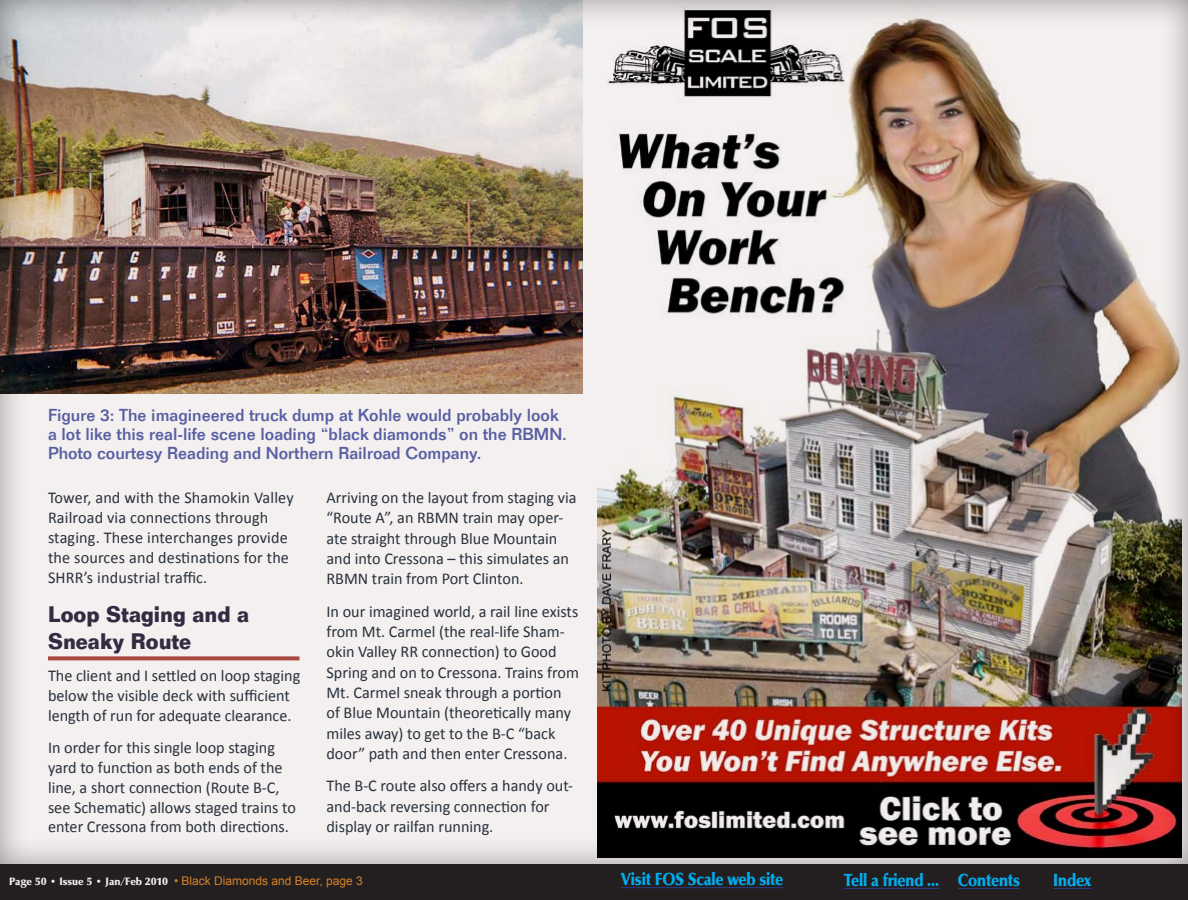
<style>
.page{position:relative;width:1188px;height:900px;background:#fff}
.page>*{position:absolute;margin:0;border:0;box-sizing:border-box;transform-origin:0 0}
.t1{font:700 22px/27.3px "Folio LT";color:#322c43;scale:.9 1}
.t2{font:18px "URW Classico Blac";letter-spacing:-.01em;color:#00aeef;scale:.9 1}
.t3{font:500 17px/19px "Folio";color:#585fa3}
.t4{font:16.5px/20.3px "Calibri";color:#28313d}
.t5{font:12px "Arial";color:#d78028}
.t6{font:11px "URW Classico Blac";color:#f4f0ef}
</style>
<div class="page">
<div style="left:0;top:864px;width:1188px;height:36px;background:#231f20"></div>
<div style="left:0;top:0;width:1188px;height:864px;background:#231f20;opacity:.45"></div>
<hr style="left:844px;top:888px;width:95px;height:1px;background:#253f8e">
<hr style="left:958px;top:888px;width:62px;height:1px;background:#253f8e">
<hr style="left:1053px;top:888px;width:38px;height:1px;background:#253f8e">
<svg style="left:48px;top:656px;width:252px;height:4px"></svg>
<img style="left:0;top:0;width:583px;height:394px">
<img style="left:598px;top:7px;width:583px;height:850px">
<hr style="left:621px;top:887px;width:162px;height:1px;background:#253f8e">
<p class="t3" style="left:48px;top:406px;width:520px">Figure 3: The imagineered truck dump at Kohle would probably look a lot like this real-life scene loading “black diamonds” on the RBMN.<br>Photo courtesy Reading and Northern Railroad Company.</p>
<p class="t4" style="left:48px;top:487px;width:247px;line-height:19.9px">Tower, and with the Shamokin Valley Railroad via connections through staging. These interchanges provide the sources and destinations for the SHRR’s industrial traffic.</p>
<h1 class="t1" style="left:48px;top:600px;width:225px">Loop Staging and a<br>Sneaky Route</h1>
<p class="t4" style="left:48px;top:665px;width:254px;line-height:19.9px">The client and I settled on loop staging below the visible deck with sufficient length of run for adequate clearance.</p>
<p class="t4" style="left:48px;top:737px;width:249px;line-height:19.7px">In order for this single loop staging yard to function as both ends of the line, a short connection (Route B-C, see Schematic) allows staged trains to enter Cressona from both directions.</p>
<p class="t4" style="left:326px;top:486px;width:252px">Arriving on the layout from staging via “Route A”, an RBMN train may oper&shy;ate straight through Blue Mountain and into Cressona – this simulates an RBMN train from Port Clinton.</p>
<p class="t4" style="left:326px;top:600px;width:254px">In our imagined world, a rail line exists from Mt. Carmel (the real-life Sham&shy;okin Valley RR connection) to Good Spring and on to Cressona. Trains from Mt. Carmel sneak through a portion of Blue Mountain (theoretically many miles away) to get to the B-C “back door” path and then enter Cressona.</p>
<p class="t4" style="left:326px;top:775px;width:248px">The B-C route also offers a handy out&shy;and-back reversing connection for display or railfan running.</p>
<p class="t5" style="left:174px;top:873px;width:190px">• Black Diamonds and Beer, page 3</p>
<p class="t2" style="left:621px;top:868px;width:182px">Visit FOS Scale web site</p>
<p class="t6" style="left:9px;top:875px;width:160px">Page 50 • Issue 5 • Jan/Feb 2010</p>
<p class="t2" style="left:844px;top:869px;width:197px">Tell a friend ... Contents</p>
<p class="t2" style="left:1053px;top:869px;width:44px">Index</p>
</div>
